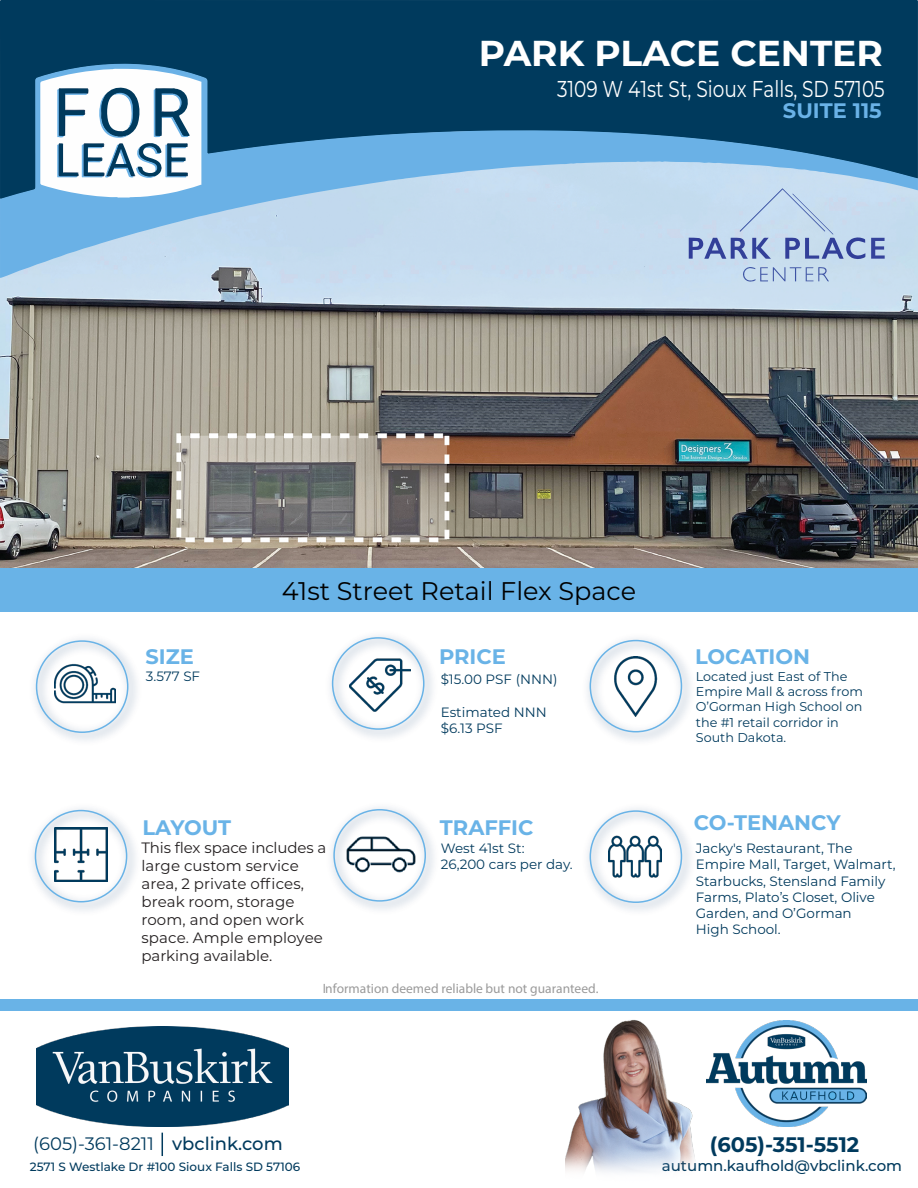
<style>
.page{position:relative;width:918px;height:1188px;background:#fff}
.page>*{position:absolute;margin:0;border:0;box-sizing:border-box;transform-origin:0 0}
.t1{font:700 36px "Montserrat";color:#fff}
.t2{font:25.5px "Montserrat";color:#000}
.t3{font:22.95px "Montserrat";color:#fff;scale:.81 1}
.t4{font:700 21px "Montserrat";color:#69b3e7}
.t5{font:700 21px "Montserrat";color:#003a5d}
.t6{font:700 21px "Montserrat";color:#6ab2e7}
.t7{font:18px "Montserrat";color:#003a5d}
.t8{font:15px/18px "Montserrat";letter-spacing:.005em;color:#231f20}
.t9{font:500 15px "Montserrat";color:#003a5d}
.t10{font:13.5px/16.2px "Montserrat";color:#003a5d}
.t11{font:13.5px "Myriad Pro";color:#7f7f7f}
.t12{font:12.75px/15.3px "Montserrat";color:#003a5d}
.t13{font:500 12px "Montserrat";color:#003a5d}
.s1{font-weight:500}
</style>
<div class="page">
<img style="left:0;top:278px;width:918px;height:291px">
<div style="left:0;top:0;width:918px;height:64px;background:#003a5d"></div>
<svg style="left:0;top:64px;width:918px;height:214px;background:#6695b6"></svg>
<svg style="left:40px;top:68px;width:162px;height:130px"></svg>
<img style="left:330px;top:635px;width:103px;height:103px">
<div style="left:332px;top:637px;width:93px;height:93px;border:2px solid #69b3e7;border-radius:50%"></div>
<img style="left:587px;top:638px;width:104px;height:103px">
<div style="left:590px;top:640px;width:92px;height:92px;border:2px solid #69b3e7;border-radius:50%"></div>
<img style="left:587px;top:808px;width:104px;height:103px">
<div style="left:590px;top:810px;width:92px;height:93px;border:2px solid #69b3e7;border-radius:50%"></div>
<img style="left:331px;top:807px;width:103px;height:103px">
<div style="left:333px;top:809px;width:93px;height:93px;border:2px solid #69b3e7;border-radius:50%"></div>
<img style="left:32px;top:808px;width:104px;height:103px">
<div style="left:35px;top:810px;width:92px;height:92px;border:2px solid #69b3e7;border-radius:50%"></div>
<img style="left:34px;top:638px;width:103px;height:103px">
<div style="left:36px;top:640px;width:92px;height:93px;border:2px solid #69b3e7;border-radius:50%"></div>
<img style="left:55px;top:828px;width:52px;height:54px">
<img style="left:606px;top:656px;width:60px;height:60px">
<img style="left:349px;top:655px;width:61px;height:61px">
<img style="left:55px;top:653px;width:60px;height:61px">
<img style="left:608px;top:830px;width:54px;height:54px">
<img style="left:36px;top:1026px;width:252px;height:101px">
<img style="left:706px;top:1020px;width:161px;height:107px">
<div style="left:0;top:569px;width:918px;height:43px;background:#69b3e7"></div>
<div style="left:0;top:999px;width:918px;height:12px;background:#69b3e7"></div>
<svg style="left:162px;top:1133px;width:1px;height:23px"></svg>
<img style="left:566px;top:1020px;width:129px;height:152px">
<svg style="left:871px;top:238px;width:14px;height:21px"></svg>
<svg style="left:689px;top:188px;width:176px;height:72px;background:#b5c9e5"></svg>
<svg style="left:742px;top:267px;width:87px;height:15px"></svg>
<img style="left:345px;top:817px;width:73px;height:74px">
<h1 class="t1" style="left:479px;top:27px;width:405px">PARK PLACE CENTER</h1>
<h3 class="t3" style="left:557px;top:73px;width:412px">3109 W 41st St, Sioux Falls, SD 5710 ژד</h3>
<h3 class="t6" style="left:783px;top:95px;width:100px">SUITE 115</h3>
<h2 class="t2" style="left:282px;top:573px;width:356px">41st Street Retail Flex Space</h2>
<h3 class="t4" style="left:145px;top:641px;width:50px">SIZE</h3>
<h3 class="t4" style="left:439px;top:642px;width:68px">PRICE</h3>
<h3 class="t4" style="left:695px;top:642px;width:117px">LOCATION</h3>
<p class="t10" style="left:146px;top:668px;width:56px">3.577 SF</p>
<p class="t10" style="left:441px;top:671px;width:118px">$15.00 PSF (NNN)</p>
<p class="t10" style="left:441px;top:703px;width:107px">Estimated NNN $6.13 PSF</p>
<p class="t12" style="left:696px;top:668px;width:169px">Located just East of The<br>Empire Mall &amp; across from<br>O’Gorman High School on the #1 retail corridor in<br>South Dakota.</p>
<h3 class="t4" style="left:142px;top:812px;width:90px">LAYOUT</h3>
<h3 class="t4" style="left:440px;top:812px;width:95px">TRAFFIC</h3>
<h3 class="t4" style="left:694px;top:808px;width:148px">CO-TENANCY</h3>
<p class="t8" style="left:141px;top:838px;width:187px">This flex space includes a large custom service area, 2 private offices, break room, storage room, and open work space. Ample employee parking available.</p>
<p class="t10" style="left:441px;top:840px;width:134px">West 41st St:<br>26,200 cars per day.</p>
<p class="t10" style="left:696px;top:840px;width:201px">Jacky's Restaurant, The<br>Empire Mall, Target, Walmart,<br>Starbucks, Stensland Family<br>Farms, Plato’s Closet, Olive<br>Garden, and O’Gorman<br>High School.</p>
<p class="t11" style="left:322px;top:980px;width:278px">Information deemed reliable but not guaranteed.</p>
<h3 class="t7" style="left:33px;top:1132px;width:251px">(605)-361-8211 <span class="s1">vbclink.com</span></h3>
<p class="t13" style="left:30px;top:1158px;width:272px">2571 S Westlake Dr #100 Sioux Falls SD 57106</p>
<h3 class="t5" style="left:710px;top:1129px;width:151px">(605)-351-5512</h3>
<p class="t9" style="left:662px;top:1155px;width:242px">autumn.kaufhold@vbclink.com</p>
</div>
